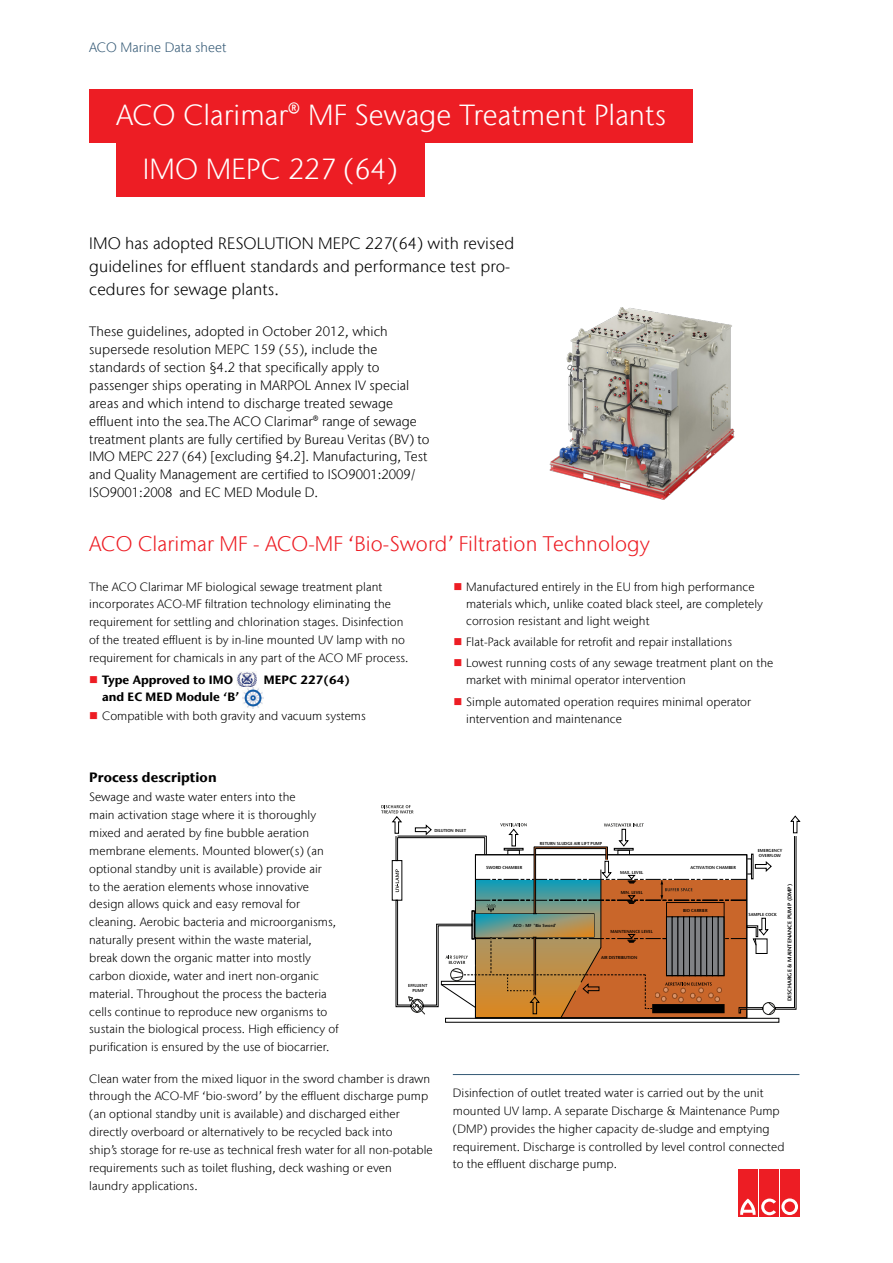
<style>
.page{position:relative;width:893px;height:1263px;background:#fff}
.page>*{position:absolute;margin:0;border:0;box-sizing:border-box;transform-origin:0 0}
.t1{font:300 28.95px/53.6px "Stone Sans IIITC Com";letter-spacing:.005em;color:#fff}
.t2{font:300 21px "Stone Sans IIITC Com";letter-spacing:.005em;color:#ed1d24}
.t3{font:300 16.5px/23.1px "Stone Sans IIITC Com";letter-spacing:.005em;color:#000}
.t4{font:300 13.5px/17.9px "Stone Sans IIITC Com";letter-spacing:.005em;color:#000}
.t5{font:300 13.5px "Stone Sans IIITC Com";letter-spacing:.005em;color:#345975}
.t6{font:700 13.5px "Stone Sans IIITC Com";letter-spacing:.005em;color:#000}
.t7{font:300 12px/17.9px "Stone Sans IIITC Com";letter-spacing:.005em;color:#000}
.t8{font:700 12px "Stone Sans IIITC Com";letter-spacing:.005em;color:#000}
.t9{font:600 5.4px "Stone Sans";color:#000;scale:1.05 1}
.t10{font:600 4.35px/5.1px "Stone Sans";color:#000;text-align:center;scale:.95 1}
.s1{color:#ed1d24}
</style>
<div class="page">
<div style="left:89px;top:89px;width:604px;height:54px;background:#ed1d24"></div>
<div style="left:116px;top:143px;width:308px;height:54px;background:#ed1d24"></div>
<img style="left:236px;top:672px;width:21px;height:16px">
<img style="left:242px;top:688px;width:21px;height:21px">
<img style="left:549px;top:307px;width:186px;height:193px">
<svg style="left:381px;top:805px;width:419px;height:214px"></svg>
<hr style="left:453px;top:1074px;width:346px;height:1px;background:#345975">
<div style="left:738px;top:1169px;width:20px;height:48px;background:#ed1d24"></div>
<div style="left:759px;top:1169px;width:19px;height:48px;background:#ed1d24"></div>
<div style="left:780px;top:1169px;width:19px;height:48px;background:#ed1d24"></div>
<svg style="left:740px;top:1198px;width:58px;height:17px"></svg>
<p class="t5" style="left:89px;top:38px;width:139px">ACO Marine Data sheet</p>
<h1 class="t1" style="left:143px;top:88px;width:525px;text-indent:-27px">ACO Clarimar® MF Sewage Treatment Plants<br>IMO MEPC 227 (64)</h1>
<h3 class="t3" style="left:89px;top:231px;width:426px">IMO has adopted RESOLUTION MEPC 227(64) with revised guidelines for effluent standards and performance test pro&shy;cedures for sewage plants.</h3>
<p class="t4" style="left:89px;top:323px;width:342px">These guidelines, adopted in October 2012, which supersede resolution MEPC 159 (55), include the standards of section §4.2 that specifically apply to passenger ships operating in MARPOL Annex IV special areas and which intend to discharge treated sewage effluent into the sea.The ACO Clarimar® range of sewage treatment plants are fully certified by Bureau Veritas (BV) to IMO MEPC 227 (64) [excluding §4.2]. Manufacturing, Test and Quality Management are certified to ISO9001:2009/ ISO9001:2008 and EC MED Module D.</p>
<h2 class="t2" style="left:89px;top:530px;width:562px">ACO Clarimar MF - ACO-MF ‘Bio-Sword’ Filtration Technology</h2>
<p class="t7" style="left:89px;top:577px;width:321px">The ACO Clarimar MF biological sewage treatment plant incorporates ACO-MF filtration technology eliminating the requirement for settling and chlorination stages. Disinfection of the treated effluent is by in-line mounted UV lamp with no requirement for chamicals in any part of the ACO MF process.</p>
<p class="t8" style="left:89px;top:672px;width:145px"><span class="s1">■</span> Type Approved to IMO</p>
<p class="t8" style="left:264px;top:672px;width:88px">MEPC 227(64)</p>
<p class="t8" style="left:102px;top:689px;width:139px">and EC MED Module ‘B’</p>
<p class="t7" style="left:89px;top:707px;width:278px"><span class="s1">■</span> Compatible with both gravity and vacuum systems</p>
<p class="t7" style="left:466px;top:578px;width:298px;line-height:17px;text-indent:-13px"><span class="s1">■</span> Manufactured entirely in the EU from high performance materials which, unlike coated black steel, are completely corrosion resistant and light weight</p>
<p class="t7" style="left:453px;top:633px;width:280px"><span class="s1">■</span> Flat-Pack available for retrofit and repair installations</p>
<p class="t7" style="left:466px;top:655px;width:309px;line-height:17px;text-indent:-13px"><span class="s1">■</span> Lowest running costs of any sewage treatment plant on the market with minimal operator intervention</p>
<p class="t7" style="left:466px;top:693px;width:286px;line-height:17px;text-indent:-13px"><span class="s1">■</span> Simple automated operation requires minimal operator intervention and maintenance</p>
<p class="t6" style="left:89px;top:769px;width:129px">Process description</p>
<p class="t7" style="left:89px;top:788px;width:251px">Sewage and waste water enters into the<br>main activation stage where it is thoroughly mixed and aerated by fine bubble aeration membrane elements. Mounted blower(s) (an optional standby unit is available) provide air<br>to the aeration elements whose innovative design allows quick and easy removal for cleaning. Aerobic bacteria and microorganisms, naturally present within the waste material, break down the organic matter into mostly carbon dioxide, water and inert non-organic material. Throughout the process the bacteria cells continue to reproduce new organisms to sustain the biological process. High efficiency of purification is ensured by the use of biocarrier.</p>
<p class="t7" style="left:89px;top:1069px;width:345px">Clean water from the mixed liquor in the sword chamber is drawn through the ACO-MF ‘bio-sword’ by the effluent discharge pump (an optional standby unit is available) and discharged either directly overboard or alternatively to be recycled back into<br>ship’s storage for re-use as technical fresh water for all non-potable requirements such as toilet flushing, deck washing or even laundry applications.</p>
<p class="t10" style="left:434px;top:828px;width:35px">DILUTION INLET</p>
<p class="t10" style="left:540px;top:841px;width:67px">RETURN SLUDGE AIR LIFT PUMP</p>
<p class="t10" style="left:758px;top:848px;width:28px;text-align:left">EMERGENCY<br>OVERFLOW</p>
<p class="t10" style="left:690px;top:865px;width:49px">ACTIVATION CHAMBER</p>
<p class="t10" style="left:486px;top:865px;width:39px">SWORD CHAMBER</p>
<p class="t10" style="left:620px;top:870px;width:26px">MAX. LEVEL</p>
<p class="t9" style="left:786px;top:1001px;width:113px;rotate:-90deg">DISCHARGE &amp; MAINTENANCE PUMP (DMP)</p>
<p class="t10" style="left:621px;top:890px;width:25px">MIN. LEVEL</p>
<p class="t10" style="left:611px;top:928px;width:46px">MAINTENANCE LEVEL</p>
<p class="t10" style="left:683px;top:907px;width:27px">BIO CARRIER</p>
<p class="t10" style="left:749px;top:912px;width:31px">SAMPLE COCK</p>
<p class="t10" style="left:513px;top:923px;width:47px">ACO - MF "Bio Sword"</p>
<p class="t10" style="left:601px;top:955px;width:39px">AIR DISTRIBUTION</p>
<p class="t10" style="left:408px;top:982px;width:22px">EFFLUENT<br>PUMP</p>
<p class="t7" style="left:453px;top:1084px;width:333px">Disinfection of outlet treated water is carried out by the unit mounted UV lamp. A separate Discharge &amp; Maintenance Pump (DMP) provides the higher capacity de-sludge and emptying requirement. Discharge is controlled by level control connected to the effluent discharge pump.</p>
</div>
